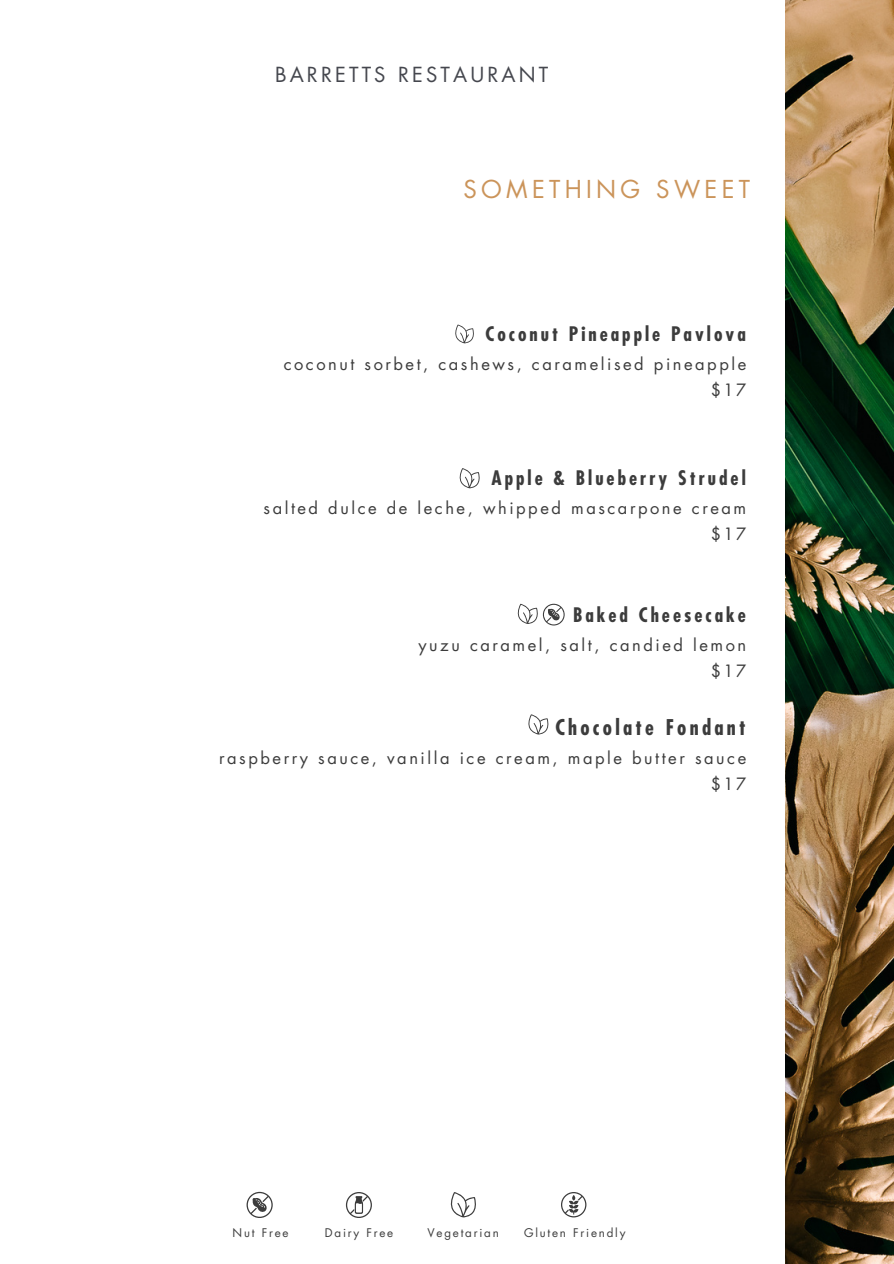
<style>
.page{position:relative;width:894px;height:1264px;background:#fff}
.page>*{position:absolute;margin:0;border:0;box-sizing:border-box;transform-origin:0 0}
.t1{font:24px "Futura Std";letter-spacing:.18em;color:#cb945a}
.t2{font:700 condensed 21.15px "Futura Std";letter-spacing:.155em;color:#3c3c3c}
.t3{font:20.25px "Futura Std";letter-spacing:.155em;color:#45474e}
.t4{font:700 condensed 19.5px "Futura Std";letter-spacing:.155em;color:#3c3c3c}
.t5{font:16.5px/25.8px "Futura Std";letter-spacing:.155em;color:#3c3c3c;text-align:right}
.t6{font:11.55px "Futura Std";letter-spacing:.155em;color:#3c3c3c}
</style>
<div class="page">
<img style="left:785px;top:0;width:108px;height:1263px">
<svg style="left:346px;top:1192px;width:26px;height:25px"></svg>
<svg style="left:246px;top:1191px;width:26px;height:26px"></svg>
<svg style="left:450px;top:1192px;width:26px;height:25px"></svg>
<svg style="left:561px;top:1192px;width:25px;height:25px"></svg>
<svg style="left:528px;top:714px;width:21px;height:20px"></svg>
<svg style="left:455px;top:324px;width:19px;height:19px"></svg>
<svg style="left:459px;top:468px;width:21px;height:20px"></svg>
<svg style="left:517px;top:603px;width:47px;height:22px"></svg>
<h1 class="t3" style="left:275px;top:66px;width:274px">BARRETTS RESTAURANT</h1>
<p class="t1" style="left:463px;top:178px;width:288px">SOMETHING SWEET</p>
<p class="t4" style="left:485px;top:324px;width:262px">Coconut Pineapple Pavlova</p>
<p class="t5" style="left:284px;top:352px;width:464px">coconut sorbet, cashews, caramelised pineapple $17</p>
<p class="t4" style="left:491px;top:468px;width:256px">Apple &amp; Blueberry Strudel</p>
<p class="t5" style="left:263px;top:496px;width:484px">salted dulce de leche, whipped mascarpone cream $17</p>
<p class="t4" style="left:573px;top:606px;width:174px">Baked Cheesecake</p>
<p class="t5" style="left:418px;top:633px;width:329px">yuzu caramel, salt, candied lemon $17</p>
<p class="t2" style="left:555px;top:717px;width:191px">Chocolate Fondant</p>
<p class="t5" style="left:219px;top:745px;width:528px">raspberry sauce, vanilla ice cream, maple butter sauce $17</p>
<h3 class="t6" style="left:232px;top:1227px;width:57px">Nut Free</h3>
<h3 class="t6" style="left:325px;top:1227px;width:70px">Dairy Free</h3>
<h3 class="t6" style="left:427px;top:1227px;width:73px">Vegetarian</h3>
<h3 class="t6" style="left:524px;top:1227px;width:103px">Gluten Friendly</h3>
</div>
